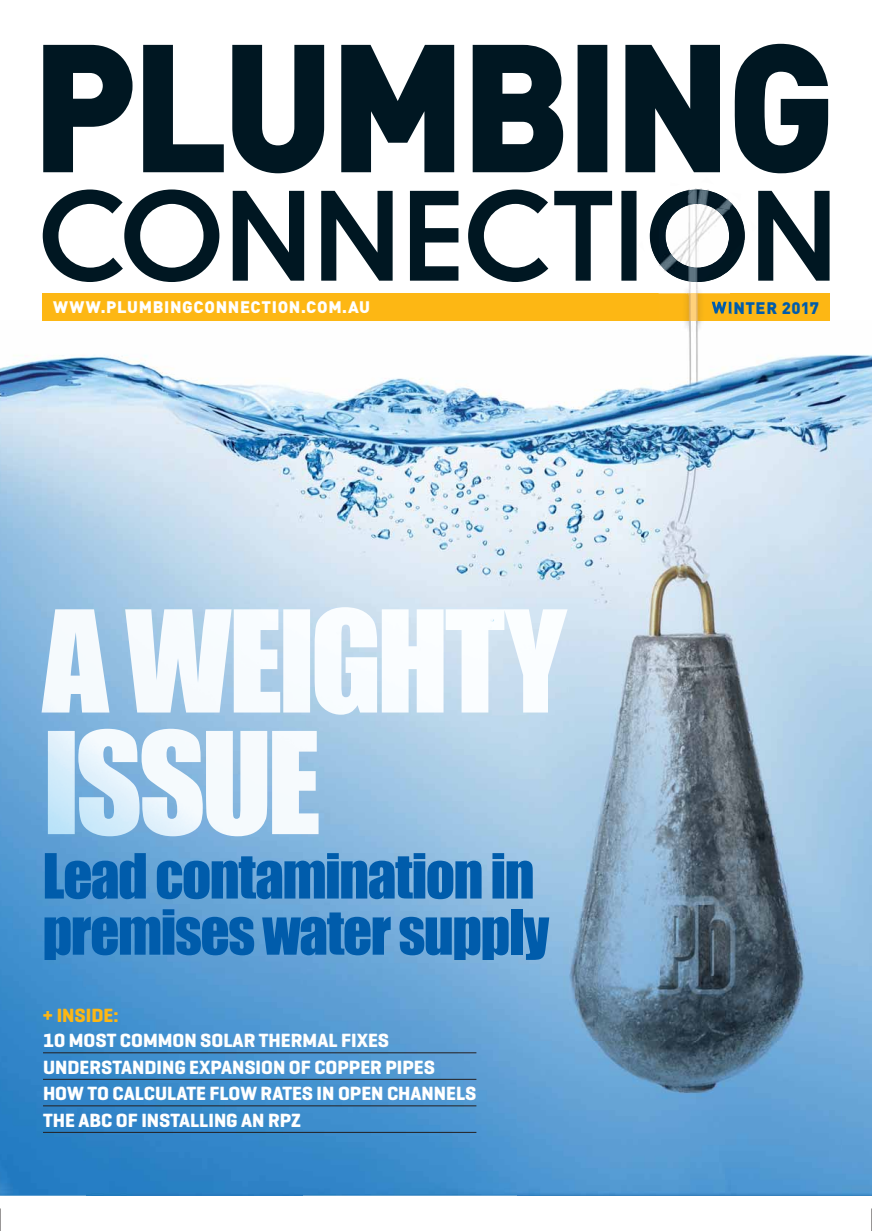
<style>
.page{position:relative;width:872px;height:1231px;background:#fff}
.page>*{position:absolute;margin:0;border:0;box-sizing:border-box;transform-origin:0 0}
.t1{font:57.45px/56.1px "Impact";letter-spacing:-.025em;color:#005cab}
.t2{font:700 19.5px/26.5px "Geogrotesque";color:#fff}
.t3{font:700 19.5px "Geogrotesque";color:#fdb714}
.t4{font:900 16.5px "DIN Pro";letter-spacing:.04em;color:#fff}
.t5{font:900 16.5px "DIN Pro";letter-spacing:.03em;color:#005cab}
</style>
<div class="page">
<img style="left:0;top:321px;width:840px;height:308px">
<img style="left:840px;top:354px;width:32px;height:841px">
<img style="left:0;top:629px;width:86px;height:566px">
<img style="left:518px;top:629px;width:323px;height:566px">
<img style="left:302px;top:732px;width:216px;height:463px">
<img style="left:86px;top:836px;width:216px;height:359px">
<hr style="left:43px;top:1052px;width:433px;height:1px;background:#231f20">
<hr style="left:43px;top:1078px;width:433px;height:1px;background:#231f20">
<hr style="left:43px;top:1105px;width:433px;height:1px;background:#231f20">
<hr style="left:43px;top:1131px;width:433px;height:1px;background:#231f20">
<img style="left:42px;top:607px;width:525px;height:107px">
<img style="left:48px;top:728px;width:270px;height:108px">
<svg style="left:43px;top:44px;width:785px;height:129px;fill:#001722"></svg>
<svg style="left:43px;top:189px;width:176px;height:93px"></svg>
<svg style="left:233px;top:191px;width:71px;height:89px"></svg>
<svg style="left:321px;top:191px;width:71px;height:89px"></svg>
<svg style="left:410px;top:191px;width:48px;height:89px"></svg>
<svg style="left:468px;top:189px;width:80px;height:93px"></svg>
<svg style="left:554px;top:191px;width:58px;height:89px"></svg>
<svg style="left:621px;top:191px;width:15px;height:89px"></svg>
<svg style="left:758px;top:191px;width:71px;height:89px"></svg>
<div style="left:42px;top:293px;width:788px;height:28px;background:#fdb714"></div>
<img style="left:686px;top:295px;width:44px;height:26px">
<img style="left:711px;top:301px;width:19px;height:12px">
<svg style="left:649px;top:188px;width:96px;height:107px"></svg>
<img style="left:658px;top:190px;width:72px;height:99px">
<svg style="left:0;top:1208px;width:1px;height:22px"></svg>
<svg style="left:871px;top:1208px;width:1px;height:22px"></svg>
<p class="t4" style="left:53px;top:298px;width:318px">WWW.PLUMBINGCONNECTION.COM.AU</p>
<p class="t5" style="left:711px;top:298px;width:109px">WINTER 2017</p>
<p class="t1" style="left:42px;top:847px;width:508px">Lead contamination in premises water supply</p>
<p class="t3" style="left:42px;top:1003px;width:77px">+ INSIDE:</p>
<p class="t2" style="left:43px;top:1027px;width:435px">10 MOST COMMON SOLAR THERMAL FIXES UNDERSTANDING EXPANSION OF COPPER PIPES HOW TO CALCULATE FLOW RATES IN OPEN CHANNELS THE ABC OF INSTALLING AN RPZ</p>
</div>
